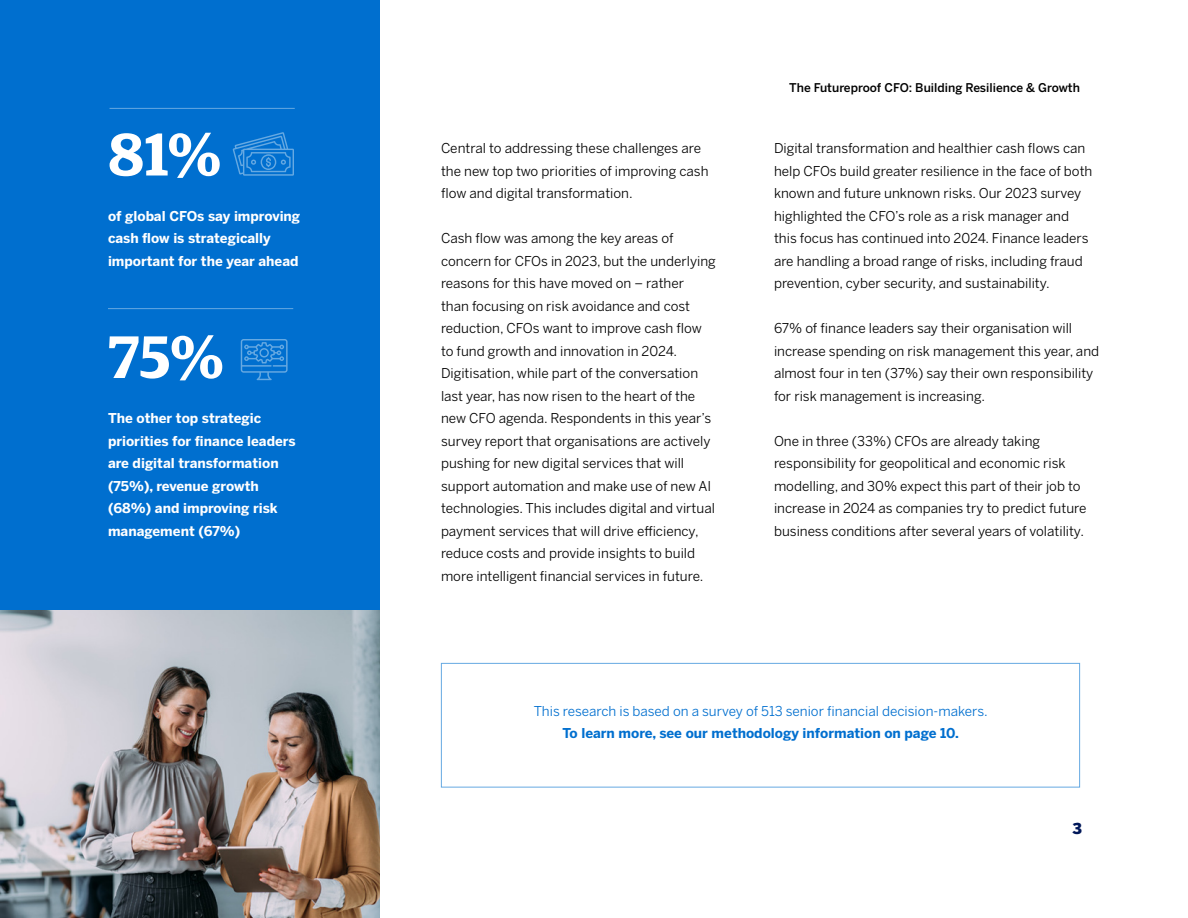
<style>
.page{position:relative;width:1188px;height:918px;background:#fff}
.page>*{position:absolute;margin:0;border:0;box-sizing:border-box;transform-origin:0 0}
.Attribution{font:600 60px "Guardian Egyp";color:#fff}
.Attribution-2{font:900 15px "Benton Sans";color:#001759}
.Attribution-3{font:13.5px/22.5px "Benton Sans";color:#000}
.Attribution-4{font:700 13.5px/22.5px "Benton Sans";color:#fff}
.Attribution-5{font:13.5px/22.5px "Benton Sans";color:#006fcf;text-align:center}
.Attribution-6{font:500 12px "Benton Sans";color:#000}
.s1{font-weight:700}
</style>
<div class="page">
<div style="left:0;top:0;width:380px;height:918px;background:#006fcf"></div>
<div style="left:441px;top:663px;width:639px;height:125px;border:1px solid #66a9e2"></div>
<hr style="left:110px;top:108px;width:185px;height:1px;background:#66a9e2">
<hr style="left:108px;top:308px;width:185px;height:1px;background:#66a9e2">
<img style="left:0;top:610px;width:380px;height:308px">
<svg style="left:233px;top:132px;width:61px;height:44px"></svg>
<svg style="left:241px;top:339px;width:47px;height:41px"></svg>
<p class="Attribution" style="left:108px;top:110px;width:115px">81%</p>
<p class="Attribution-4" style="left:108px;top:204px;width:194px">of global CFOs say improving cash flow is strategically important for the year ahead</p>
<p class="Attribution" style="left:108px;top:313px;width:117px">75%</p>
<p class="Attribution-4" style="left:108px;top:407px;width:189px">The other top strategic priorities for finance leaders are digital transformation (75%), revenue growth (68%) and improving risk management (67%)</p>
<p class="Attribution-3" style="left:441px;top:137px;width:269px">Central to addressing these challenges are the new top two priorities of improving cash flow and digital transformation.</p>
<p class="Attribution-3" style="left:441px;top:227px;width:276px">Cash flow was among the key areas of concern for CFOs in 2023, but the underlying reasons for this have moved on – rather<br>than focusing on risk avoidance and cost reduction, CFOs want to improve cash flow to fund growth and innovation in 2024.<br>Digitisation, while part of the conversation last year, has now risen to the heart of the new CFO agenda. Respondents in this year’s survey report that organisations are actively pushing for new digital services that will support automation and make use of new AI technologies. This includes digital and virtual payment services that will drive efficiency, reduce costs and provide insights to build more intelligent financial services in future.</p>
<p class="Attribution-6" style="left:789px;top:80px;width:292px">The Futureproof CFO: Building Resilience &amp; Growth</p>
<p class="Attribution-3" style="left:774px;top:137px;width:320px">Digital transformation and healthier cash flows can help CFOs build greater resilience in the face of both known and future unknown risks. Our 2023 survey highlighted the CFO’s role as a risk manager and this focus has continued into 2024. Finance leaders are handling a broad range of risks, including fraud prevention, cyber security, and sustainability.</p>
<p class="Attribution-3" style="left:774px;top:317px;width:327px">67% of finance leaders say their organisation will increase spending on risk management this year, and almost four in ten (37%) say their own responsibility for risk management is increasing.</p>
<p class="Attribution-3" style="left:774px;top:429px;width:314px">One in three (33%) CFOs are already taking responsibility for geopolitical and economic risk modelling, and 30% expect this part of their job to increase in 2024 as companies try to predict future business conditions after several years of volatility.</p>
<p class="Attribution-5" style="left:534px;top:699px;width:456px">This research is based on a survey of 513 senior financial decision-makers.<br><span class="s1">To learn more, see our methodology information on page 10.</span></p>
<p class="Attribution-2" style="left:1072px;top:819px;width:11px">3</p>
</div>
